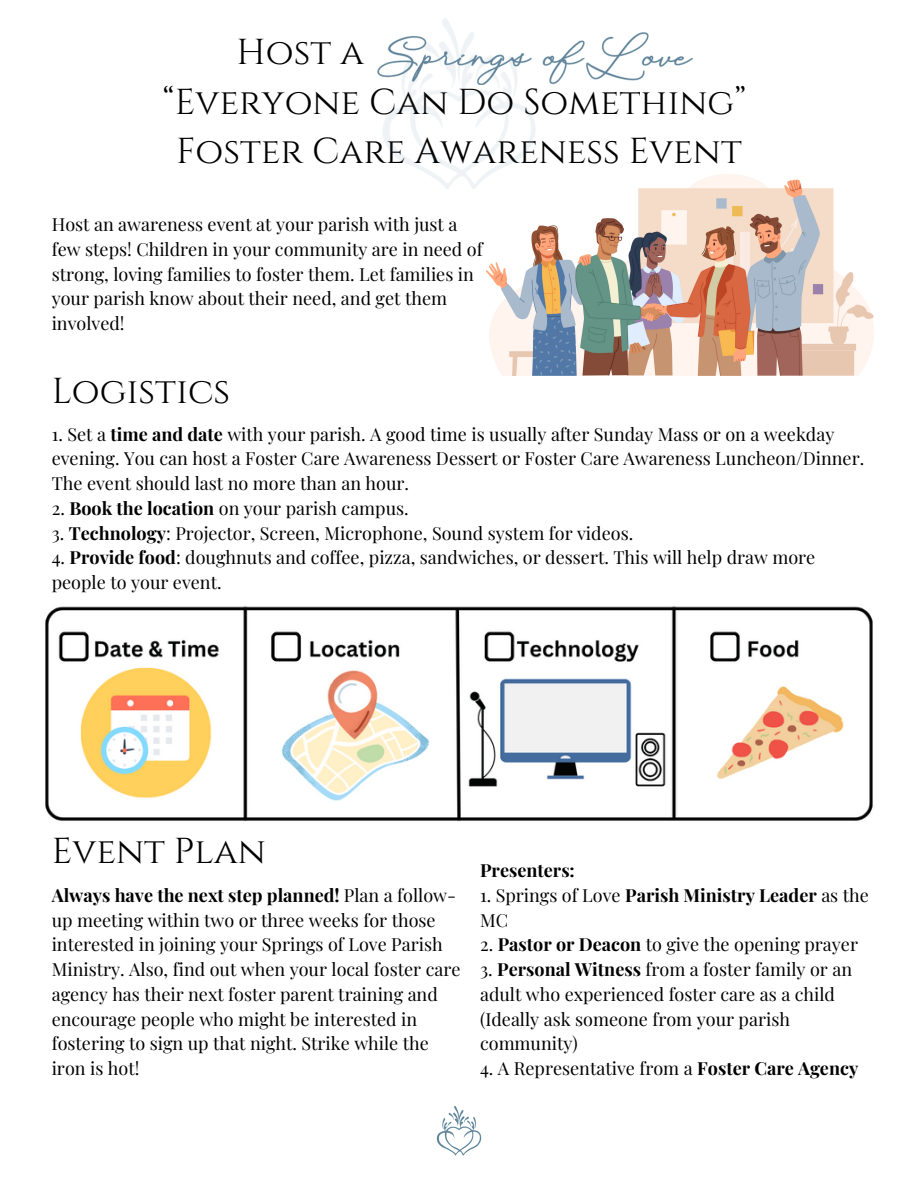
<style>
.page{position:relative;width:918px;height:1188px;background:#fff}
.page>*{position:absolute;margin:0;border:0;box-sizing:border-box;transform-origin:0 0}
.t1{font:36px/49.5px "Cinzel";color:#000;text-align:center}
.t2{font:18px/24.8px "Playfair Display";color:#000}
.t3{font:700 18px "Playfair Display";color:#000}
.s1{font-weight:700}
</style>
<div class="page">
<img style="left:486px;top:174px;width:387px;height:202px">
<img style="left:436px;top:1106px;width:46px;height:50px">
<img style="left:542px;top:32px;width:151px;height:53px">
<svg style="left:542px;top:32px;width:13px;height:8px"></svg>
<img style="left:377px;top:18px;width:164px;height:170px">
<img style="left:45px;top:606px;width:828px;height:216px">
<p class="t1" style="left:163px;top:78px;width:585px">“Everyone Can Do Something”<br>Foster Care Awareness Event</p>
<h1 class="t2" style="left:52px;top:211px;width:433px">Host an awareness event at your parish with just a few steps! Children in your community are in need of strong, loving families to foster them. Let families in your parish know about their need, and get them involved!</h1>
<p class="t1" style="left:52px;top:367px;width:180px">Logistics</p>
<p class="t2" style="left:52px;top:421px;width:814px">1. Set a <span class="s1">time and date</span> with your parish. A good time is usually after Sunday Mass or on a weekday evening. You can host a Foster Care Awareness Dessert or Foster Care Awareness Luncheon/Dinner.<br>The event should last no more than an hour.</p>
<p class="t2" style="left:52px;top:495px;width:359px">2. <span class="s1">Book the location</span> on your parish campus.</p>
<p class="t2" style="left:52px;top:520px;width:583px">3. <span class="s1">Technology</span>: Projector, Screen, Microphone, Sound system for videos.</p>
<p class="t2" style="left:52px;top:544px;width:765px">4. <span class="s1">Provide food</span>: doughnuts and coffee, pizza, sandwiches, or dessert. This will help draw more people to your event.</p>
<h1 class="t1" style="left:52px;top:828px;width:216px">Event Plan</h1>
<p class="t2" style="left:52px;top:882px;width:410px"><span class="s1">Always have the next step planned!</span> Plan a follow&shy;up meeting within two or three weeks for those interested in joining your Springs of Love Parish Ministry. Also, find out when your local foster care agency has their next foster parent training and encourage people who might be interested in fostering to sign up that night. Strike while the iron is hot!</p>
<p class="t3" style="left:480px;top:858px;width:96px">Presenters:</p>
<p class="t2" style="left:480px;top:882px;width:390px">1. Springs of Love <span class="s1">Parish Ministry Leader</span> as the<br>MC</p>
<p class="t2" style="left:480px;top:932px;width:379px">2. <span class="s1">Pastor or Deacon</span> to give the opening prayer</p>
<p class="t2" style="left:480px;top:956px;width:374px">3. <span class="s1">Personal Witness</span> from a foster family or an adult who experienced foster care as a child (Ideally ask someone from your parish community)</p>
<p class="t2" style="left:480px;top:1055px;width:380px">4. A Representative from a <span class="s1">Foster Care Agency</span></p>
</div>
